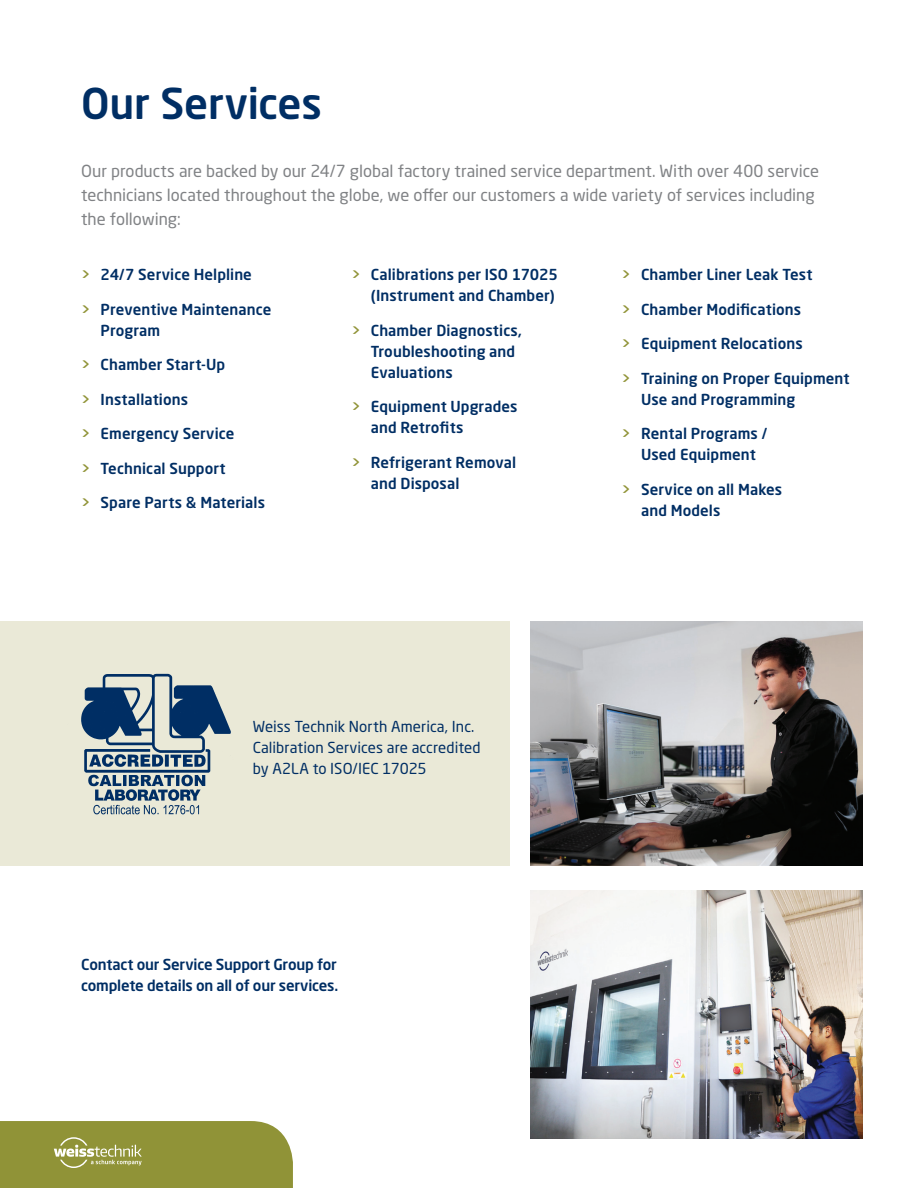
<style>
.page{position:relative;width:918px;height:1188px;background:#fff}
.page>*{position:absolute;margin:0;border:0;box-sizing:border-box;transform-origin:0 0}
.t1{font:500 42px "Neo Sans Std";letter-spacing:-.005em;color:#002e64}
.t2{font:16.5px/24px "Neo Sans Std";color:#808285}
.t3{font:500 15px/21px "Neo Sans Std";letter-spacing:.005em;color:#002e64}
.t4{font:15px/21px "Neo Sans Std";letter-spacing:.005em;color:#002e64}
.t5{font:500 15px/21px "Neo Sans Std";letter-spacing:-.015em;color:#002e64}
.s1{color:#909337}
</style>
<div class="page">
<img style="left:530px;top:890px;width:333px;height:249px">
<div style="left:0;top:621px;width:510px;height:244px;background:#eae9d7"></div>
<img style="left:81px;top:673px;width:150px;height:142px">
<img style="left:530px;top:621px;width:333px;height:244px">
<svg style="left:0;top:1121px;width:293px;height:67px;background:#959840"></svg>
<h1 class="t1" style="left:81px;top:77px;width:242px">Our Services</h1>
<p class="t2" style="left:81px;top:158px;width:740px">Our products are backed by our 24/7 global factory trained service department. With over 400 service technicians located throughout the globe, we offer our customers a wide variety of services including the following:</p>
<p class="t3" style="left:81px;top:264px;width:172px"><span class="s1">&gt;</span> 24/7 Service Helpline</p>
<p class="t3" style="left:101px;top:298px;width:172px;text-indent:-20px"><span class="s1">&gt;</span> Preventive Maintenance<br>Program</p>
<p class="t3" style="left:81px;top:354px;width:145px"><span class="s1">&gt;</span> Chamber Start-Up</p>
<p class="t3" style="left:81px;top:388px;width:108px"><span class="s1">&gt;</span> Installations</p>
<p class="t3" style="left:81px;top:423px;width:155px"><span class="s1">&gt;</span> Emergency Service</p>
<p class="t3" style="left:81px;top:457px;width:146px"><span class="s1">&gt;</span> Technical Support</p>
<p class="t3" style="left:81px;top:492px;width:185px"><span class="s1">&gt;</span> Spare Parts &amp; Materials</p>
<p class="t3" style="left:351px;top:264px;width:208px;text-align:right"><span class="s1">&gt;</span> Calibrations per ISO 17025 (Instrument and Chamber)</p>
<p class="t3" style="left:371px;top:319px;width:153px;text-indent:-19px"><span class="s1">&gt;</span> Chamber Diagnostics,<br>Troubleshooting and<br>Evaluations</p>
<p class="t3" style="left:371px;top:396px;width:148px;text-indent:-19px"><span class="s1">&gt;</span> Equipment Upgrades and Retrofits</p>
<p class="t3" style="left:371px;top:451px;width:147px;text-indent:-19px"><span class="s1">&gt;</span> Refrigerant Removal and Disposal</p>
<p class="t3" style="left:622px;top:264px;width:193px"><span class="s1">&gt;</span> Chamber Liner Leak Test</p>
<p class="t3" style="left:622px;top:298px;width:181px"><span class="s1">&gt;</span> Chamber Modifications</p>
<p class="t3" style="left:622px;top:333px;width:183px"><span class="s1">&gt;</span> Equipment Relocations</p>
<p class="t3" style="left:641px;top:367px;width:210px;text-indent:-20px"><span class="s1">&gt;</span> Training on Proper Equipment<br>Use and Programming</p>
<p class="t3" style="left:622px;top:423px;width:147px;text-align:center"><span class="s1">&gt;</span> Rental Programs /<br>Used Equipment</p>
<p class="t3" style="left:641px;top:478px;width:143px;text-indent:-20px"><span class="s1">&gt;</span> Service on all Makes and Models</p>
<p class="t4" style="left:253px;top:716px;width:229px">Weiss Technik North America, Inc.<br>Calibration Services are accredited by A2LA to ISO/IEC 17025</p>
<p class="t5" style="left:81px;top:954px;width:259px">Contact our Service Support Group for complete details on all of our services.</p>
</div>
